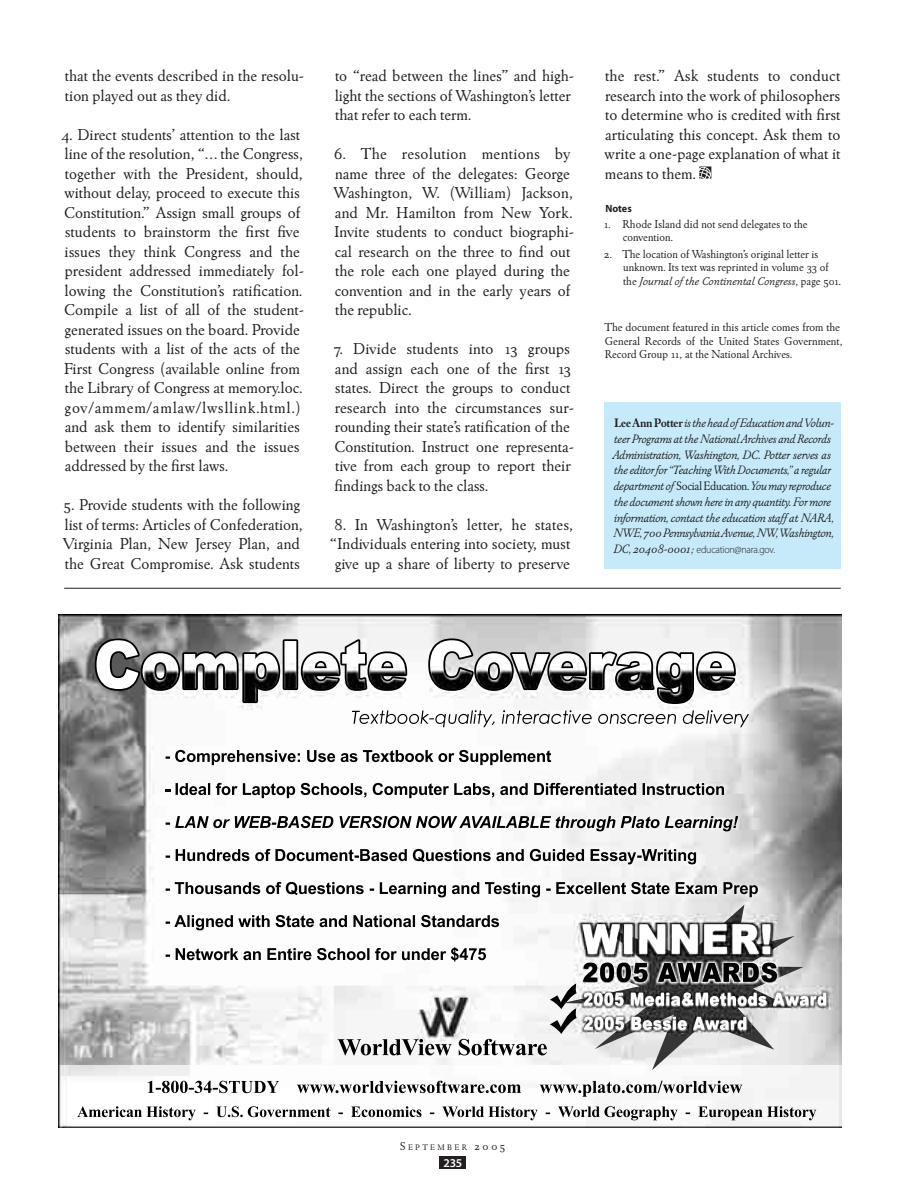
<style>
.page{position:relative;width:905px;height:1202px;background:#fff}
.page>*{position:absolute;margin:0;border:0;box-sizing:border-box;transform-origin:0 0}
.t1{font:16.5px/19.5px "Winchester New ITC Book OS";color:#231f20}
.t2{font:12.75px/15.8px "Winchester New ITC Book Italic OS";letter-spacing:-.025em;color:#231f20;scale:.95 1}
.t3{font:12px/13.5px "Winchester New ITC Book OS";color:#231f20}
.t4{font:12px "Winchester New ITC Book Italic OS";color:#231f20}
.t5{font:600 12px "Myriad Pro";color:#fff}
.t6{font:300 10.5px "Myriad Pro";letter-spacing:-.025em;color:#231f20;scale:.95 1}
.t7{font:700 10.5px "Myriad Pro";color:#231f20}
.t8{font:8.4px "Winchester New ITC Book OS";letter-spacing:.285em;color:#231f20}
.s1{font-family:"Winchester New ITC Book OS"}
.s2{font-family:"Winchester New ITC Bold OS"}
.s3{font-family:"Winchester New ITC Book Italic OS";font-weight:400;font-size:12.75px}
.s4{font-size:12px}
</style>
<div class="page">
<svg style="left:699px;top:166px;width:12px;height:12px"></svg>
<div style="left:604px;top:402px;width:236px;height:166px;background:#c6eafa"></div>
<div style="left:440px;top:1156px;width:26px;height:12px;background:#231f20"></div>
<img style="left:58px;top:614px;width:783px;height:451px">
<img style="left:166px;top:750px;width:88px;height:15px">
<img style="left:459px;top:750px;width:76px;height:15px">
<img style="left:175px;top:783px;width:85px;height:12px">
<img style="left:454px;top:783px;width:71px;height:14px">
<img style="left:701px;top:783px;width:23px;height:12px">
<img style="left:166px;top:816px;width:145px;height:12px">
<img style="left:505px;top:816px;width:101px;height:15px">
<img style="left:166px;top:849px;width:98px;height:12px">
<img style="left:459px;top:849px;width:82px;height:12px">
<img style="left:166px;top:882px;width:85px;height:12px">
<img style="left:452px;top:882px;width:75px;height:12px">
<img style="left:734px;top:885px;width:23px;height:12px">
<img style="left:166px;top:915px;width:119px;height:15px">
<img style="left:437px;top:915px;width:62px;height:12px">
<img style="left:166px;top:948px;width:118px;height:12px">
<img style="left:451px;top:947px;width:35px;height:14px">
<img style="left:352px;top:710px;width:104px;height:17px">
<img style="left:619px;top:710px;width:85px;height:14px">
<img style="left:242px;top:651px;width:493px;height:53px">
<img style="left:96px;top:640px;width:362px;height:61px">
<img style="left:58px;top:1065px;width:783px;height:62px">
<img style="left:147px;top:1080px;width:63px;height:13px">
<img style="left:441px;top:1081px;width:54px;height:12px">
<img style="left:722px;top:1084px;width:20px;height:9px">
<img style="left:77px;top:1106px;width:49px;height:11px">
<img style="left:338px;top:1106px;width:63px;height:11px">
<img style="left:616px;top:1109px;width:35px;height:11px">
<img style="left:337px;top:1039px;width:87px;height:16px">
<img style="left:550px;top:983px;width:12px;height:51px">
<img style="left:562px;top:904px;width:241px;height:166px">
<img style="left:584px;top:1016px;width:74px;height:13px">
<img style="left:583px;top:992px;width:86px;height:13px">
<img style="left:583px;top:962px;width:175px;height:20px">
<img style="left:582px;top:924px;width:188px;height:29px">
<hr style="left:64px;top:588px;width:776px;height:1px;background:#231f20">
<p class="t1" style="left:65px;top:66px;width:241px">that the events described in the resolu&shy;tion played out as they did.</p>
<p class="t1" style="left:61px;top:124px;width:244px">4. Direct students’ attention to the last line of the resolution, “… the Congress, together with the President, should, without delay, proceed to execute this Constitution.” Assign small groups of students to brainstorm the first five issues they think Congress and the president addressed immediately fol&shy;lowing the Constitution’s ratification.<br>Compile a list of all of the student&shy;generated issues on the board. Provide students with a list of the acts of the First Congress (available online from the Library of Congress at memory.loc. gov/ammem/amlaw/lwsllink.html.) and ask them to identify similarities between their issues and the issues addressed by the first laws.</p>
<p class="t1" style="left:63px;top:495px;width:241px">5. Provide students with the following list of terms: Articles of Confederation, Virginia Plan, New Jersey Plan, and the Great Compromise. Ask students</p>
<p class="t1" style="left:335px;top:66px;width:241px">to “read between the lines” and high&shy;light the sections of Washington’s letter that refer to each term.</p>
<p class="t1" style="left:334px;top:144px;width:242px">6. The resolution mentions by name three of the delegates: George<br>Washington, W. (William) Jackson, and Mr. Hamilton from New York.<br>Invite students to conduct biographi&shy;cal research on the three to find out the role each one played during the convention and in the early years of the republic.</p>
<p class="t1" style="left:333px;top:339px;width:242px">7. Divide students into 13 groups and assign each one of the first 13 states. Direct the groups to conduct research into the circumstances sur&shy;rounding their state’s ratification of the Constitution. Instruct one representa&shy;tive from each group to report their findings back to the class.</p>
<p class="t1" style="left:330px;top:514px;width:245px;text-align:center">8. In Washington’s letter, he states, “Individuals entering into society, must give up a share of liberty to preserve</p>
<p class="t1" style="left:604px;top:66px;width:237px;text-align:justify">the rest.” Ask students to conduct research into the work of philosophers to determine who is credited with first articulating this concept. Ask them to write a one-page explanation of what it means to them.</p>
<p class="t7" style="left:605px;top:201px;width:28px">Notes</p>
<p class="t3" style="left:623px;top:217px;width:186px;text-indent:-19px">1. Rhode Island did not send delegates to the convention.</p>
<p class="t3" style="left:623px;top:246px;width:207px;text-indent:-19px">2. The location of Washington’s original letter is unknown. Its text was reprinted in volume 33 of</p>
<p class="t4" style="left:623px;top:273px;width:219px"><span class="s1">the</span> Journal of the Continental Congress<span class="s1">, page 501.</span></p>
<p class="t3" style="left:604px;top:320px;width:240px">The document featured in this article comes from the<br>General Records of the United States Government,<br>Record Group 11, at the National Archives.</p>
<p class="t2" style="left:612px;top:415px;width:235px"><span class="s2">Lee Ann Potter</span> is the head of Education and Volun&shy;teer Programs at the National Archives and Records Administration, Washington, DC. Potter serves as the editor for “Teaching With Documents,” a regular department of <span class="s1">Social Education.</span> You may reproduce the document shown here in any quantity. For more information, contact the education staff at NARA, NWE, 700 Pennsylvania Avenue, NW, Washington,</p>
<p class="t6" style="left:613px;top:543px;width:172px"><span class="s3">DC, 20408-0001;</span> education@nara.gov.</p>
<p class="t8" style="left:400px;top:1141px;width:107px"><span class="s4">S</span>eptember <span class="s4">2005</span></p>
<p class="t5" style="left:443px;top:1154px;width:20px">235</p>
</div>
